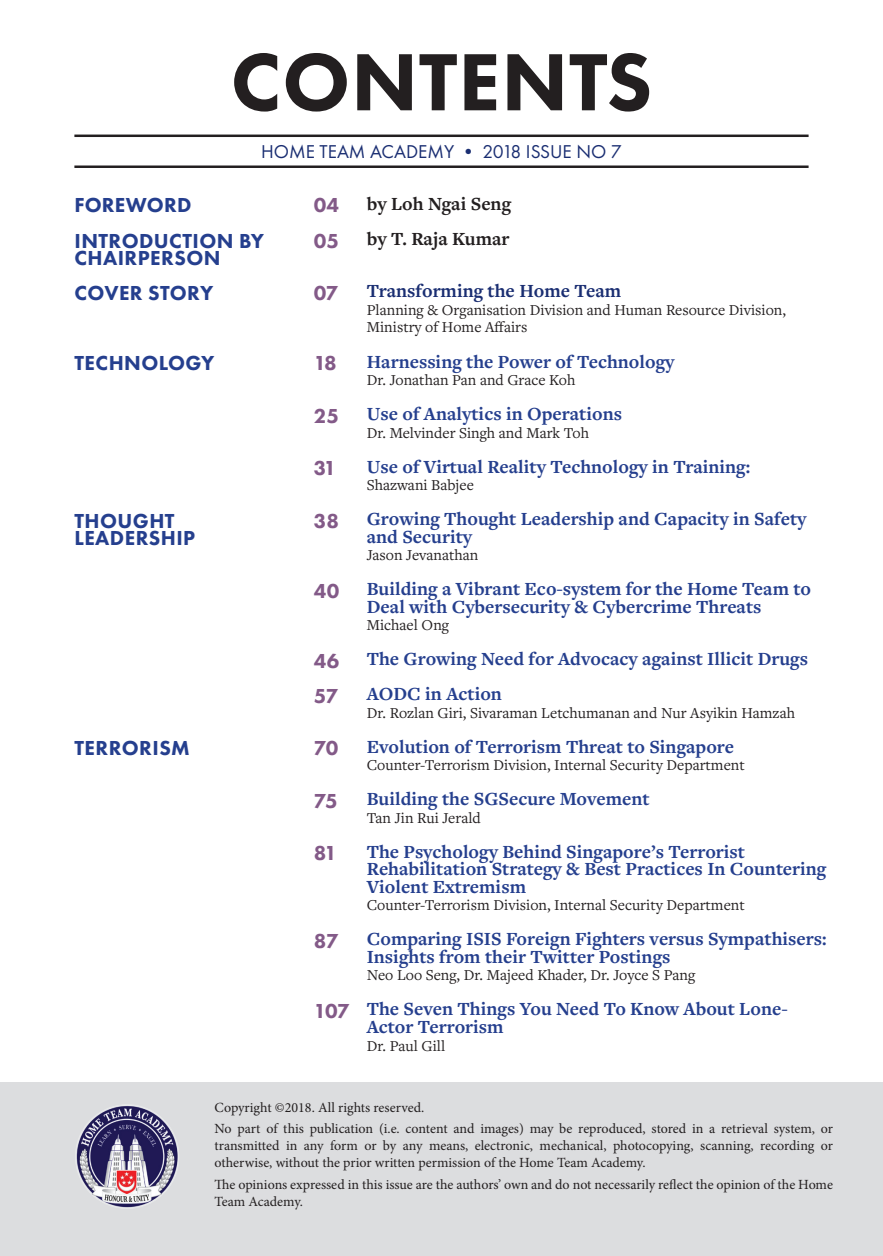
<style>
.page{position:relative;width:883px;height:1256px;background:#fff}
.page>*{position:absolute;margin:0;border:0;box-sizing:border-box;transform-origin:0 0}
.t1{font:800 84px "Futura PT";letter-spacing:.01em;color:#231f20}
.t2{font:800 21px/35px "Futura PT";letter-spacing:.02em;color:#253f8e}
.t3{font:800 21px/35px "Futura PT";letter-spacing:-.03em;color:#835a88}
.t4{font:700 19.25px/17.5px "Freight Text Pro";color:#253f8e}
.t5{font:19.25px "Futura PT";color:#1a2e72}
.t6{font:700 19.25px/35px "Freight Text Pro";color:#231f20}
.t7{font:700 19.25px "Freight Text Pro";color:#1a2e72}
.t8{font:15.75px/17.5px "Freight Text Pro";color:#231f20}
.t9{font:14px/16.8px "Minion Pro";color:#231f20}
</style>
<div class="page">
<div style="left:0;top:1081px;width:883px;height:174px;background:#dcdddf"></div>
<hr style="left:74px;top:134px;width:735px;height:3px;background:#231f20">
<hr style="left:74px;top:165px;width:735px;height:3px;background:#231f20">
<img style="left:75px;top:1105px;width:104px;height:104px">
<h1 class="t1" style="left:231px;top:30px;width:423px">CONTENTS</h1>
<p class="t5" style="left:261px;top:140px;width:362px">HOME TEAM ACADEMY • 2018 ISSUE NO 7</p>
<p class="t2" style="left:74px;top:187px;width:191px">FOREWORD<br>INTRODUCTION BY</p>
<p class="t2" style="left:75px;top:240px;width:147px">CHAIRPERSON<br>COVER STORY</p>
<p class="t6" style="left:367px;top:185px;width:146px">by Loh Ngai Seng by T. Raja Kumar</p>
<p class="t7" style="left:367px;top:278px;width:256px">Transforming the Home Team</p>
<p class="t8" style="left:367px;top:300px;width:421px">Planning &amp; Organisation Division and Human Resource Division,<br>Ministry of Home Affairs</p>
<p class="t4" style="left:367px;top:352px;width:309px">Harnessing the Power of Technology</p>
<p class="t8" style="left:367px;top:370px;width:210px">Dr. Jonathan Pan and Grace Koh</p>
<p class="t4" style="left:367px;top:404px;width:257px">Use of Analytics in Operations</p>
<p class="t8" style="left:367px;top:423px;width:224px">Dr. Melvinder Singh and Mark Toh</p>
<p class="t4" style="left:367px;top:457px;width:385px">Use of Virtual Reality Technology in Training:</p>
<p class="t8" style="left:367px;top:475px;width:109px">Shazwani Babjee</p>
<p class="t4" style="left:367px;top:509px;width:441px">Growing Thought Leadership and Capacity in Safety and Security</p>
<p class="t8" style="left:367px;top:545px;width:113px">Jason Jevanathan</p>
<p class="t4" style="left:367px;top:579px;width:446px">Building a Vibrant Eco-system for the Home Team to<br>Deal with Cybersecurity &amp; Cybercrime Threats</p>
<p class="t8" style="left:367px;top:615px;width:84px">Michael Ong</p>
<p class="t4" style="left:367px;top:640px;width:443px;line-height:35px">The Growing Need for Advocacy against Illicit Drugs<br>AODC in Action</p>
<p class="t8" style="left:367px;top:703px;width:430px">Dr. Rozlan Giri, Sivaraman Letchumanan and Nur Asyikin Hamzah</p>
<p class="t4" style="left:367px;top:737px;width:369px">Evolution of Terrorism Threat to Singapore</p>
<p class="t8" style="left:367px;top:755px;width:380px">Counter-Terrorism Division, Internal Security Department</p>
<p class="t4" style="left:367px;top:789px;width:284px">Building the SGSecure Movement</p>
<p class="t8" style="left:367px;top:808px;width:116px">Tan Jin Rui Jerald</p>
<p class="t4" style="left:367px;top:842px;width:461px">The Psychology Behind Singapore’s Terrorist<br>Rehabilitation Strategy &amp; Best Practices In Countering<br>Violent Extremism</p>
<p class="t8" style="left:367px;top:895px;width:380px">Counter-Terrorism Division, Internal Security Department</p>
<p class="t4" style="left:367px;top:929px;width:461px">Comparing ISIS Foreign Fighters versus Sympathisers:<br>Insights from their Twitter Postings</p>
<p class="t8" style="left:367px;top:965px;width:330px">Neo Loo Seng, Dr. Majeed Khader, Dr. Joyce S Pang</p>
<p class="t4" style="left:367px;top:999px;width:422px">The Seven Things You Need To Know About Lone-<br>Actor Terrorism</p>
<p class="t8" style="left:367px;top:1035px;width:80px">Dr. Paul Gill</p>
<p class="t3" style="left:314px;top:187px;width:27px">04<br>05</p>
<p class="t3" style="left:314px;top:275px;width:26px">07</p>
<p class="t2" style="left:75px;top:345px;width:142px">TECHNOLOGY</p>
<p class="t3" style="left:314px;top:345px;width:24px">18</p>
<p class="t3" style="left:314px;top:397px;width:27px">25</p>
<p class="t3" style="left:314px;top:450px;width:24px">31</p>
<p class="t3" style="left:314px;top:502px;width:27px">38</p>
<p class="t2" style="left:75px;top:511px;width:122px;line-height:17.5px">THOUGHT<br>LEADERSHIP</p>
<p class="t3" style="left:314px;top:572px;width:27px">40</p>
<p class="t3" style="left:314px;top:642px;width:27px">46<br>57</p>
<p class="t3" style="left:314px;top:730px;width:26px">70</p>
<p class="t3" style="left:314px;top:782px;width:26px">75</p>
<p class="t3" style="left:314px;top:835px;width:25px">81</p>
<p class="t2" style="left:75px;top:730px;width:117px">TERRORISM</p>
<p class="t3" style="left:314px;top:922px;width:26px">87</p>
<p class="t3" style="left:314px;top:992px;width:37px">107</p>
<p class="t9" style="left:215px;top:1095px;width:620px;line-height:21.7px">Copyright ©2018. All rights reserved.<br>No part of this publication (i.e. content and images) may be reproduced, stored in a retrieval system, or</p>
<p class="t9" style="left:215px;top:1136px;width:620px">transmitted in any form or by any means, electronic, mechanical, photocopying, scanning, recording or otherwise, without the prior written permission of the Home Team Academy.</p>
<p class="t9" style="left:215px;top:1175px;width:620px">The opinions expressed in this issue are the authors’ own and do not necessarily reflect the opinion of the Home<br>Team Academy.</p>
</div>
